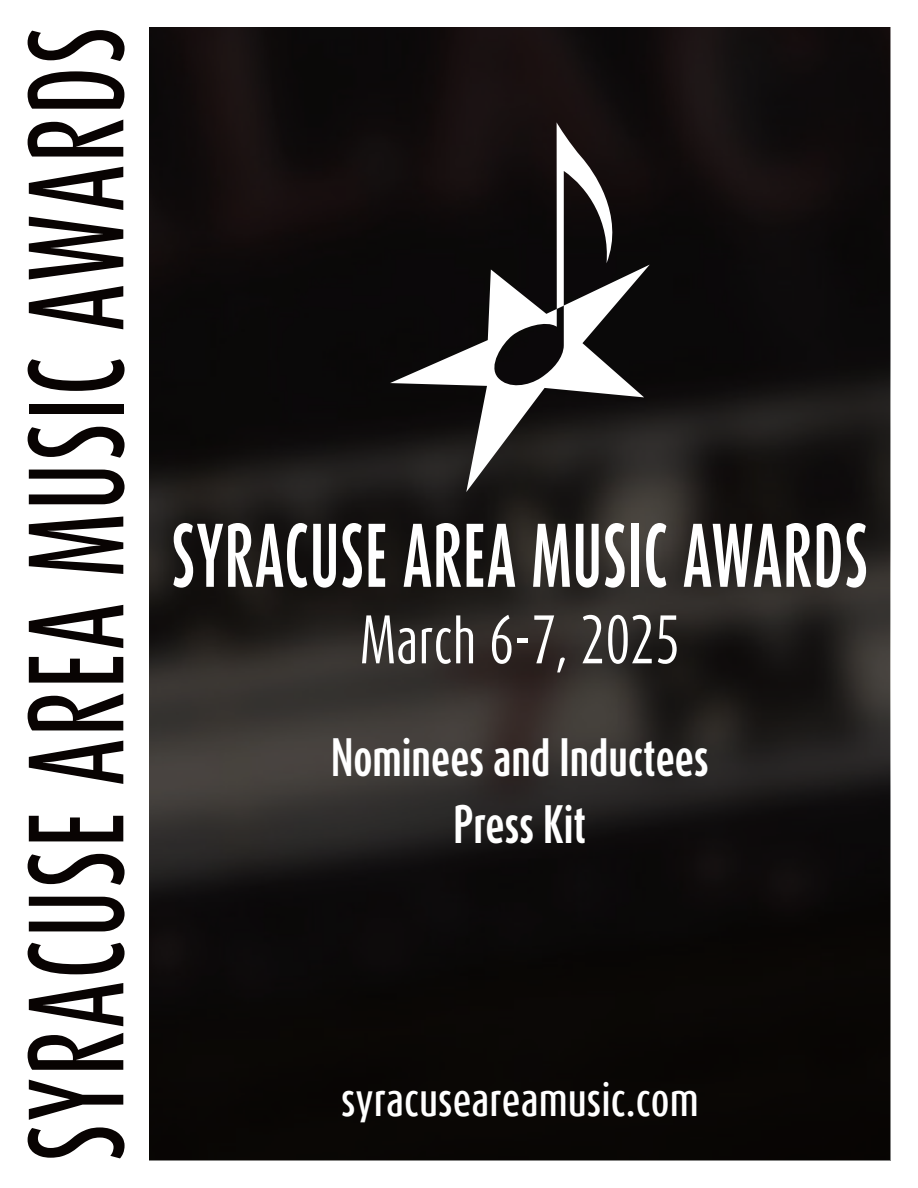
<style>
.page{position:relative;width:918px;height:1188px;background:#fff}
.page>*{position:absolute;margin:0;border:0;box-sizing:border-box;transform-origin:0 0}
.t1{font:500 112.5px "Dax Compact";letter-spacing:.035em;color:#080302;scale:.8 1}
.t2{font:700 75px "Dax Compact";letter-spacing:.025em;color:#fff;scale:.75 1}
.t3{font:57px "Dax Compact";color:#fff;scale:.9 1}
.t4{font:700 45px/67.5px "Dax Compact";color:#fff;text-align:center;scale:.9 1}
.t5{font:500 40.5px "Dax Compact";color:#fff}
</style>
<div class="page">
<img style="left:150px;top:28px;width:740px;height:1132px">
<svg style="left:390px;top:265px;width:260px;height:227px"></svg>
<svg style="left:557px;top:122px;width:68px;height:187px"></svg>
<h1 class="t1" style="left:4px;top:1161px;width:1420px;rotate:-90deg">SYRACUSE AREA MUSIC AWARDS</h1>
<h2 class="t2" style="left:172px;top:507px;width:930px">SYRACUSE AREA MUSIC AWARDS</h2>
<p class="t3" style="left:360px;top:603px;width:357px">March 6-7, 2025</p>
<p class="t4" style="left:331px;top:723px;width:421px">Nominees and Inductees<br>Press Kit</p>
<p class="t5" style="left:341px;top:1073px;width:359px">syracuseareamusic.com</p>
</div>
